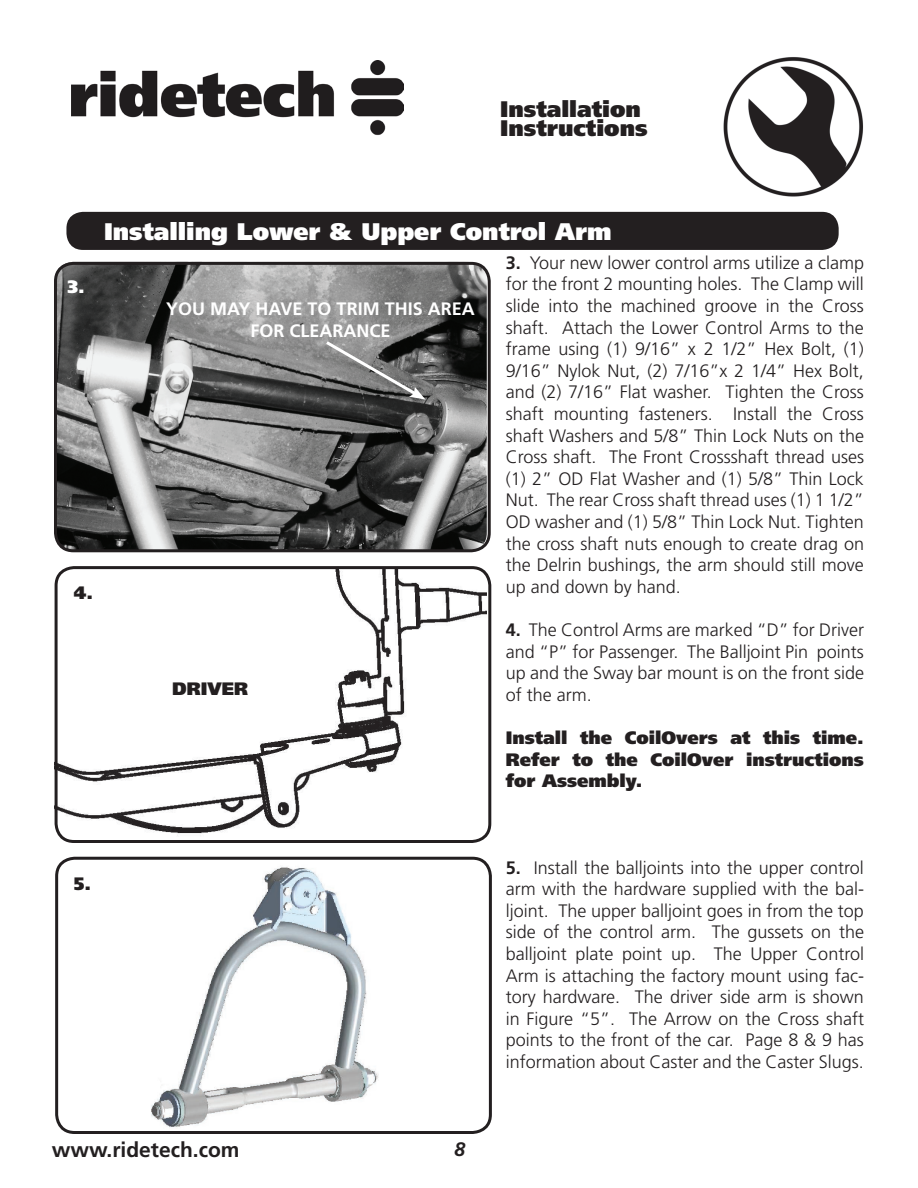
<style>
.page{position:relative;width:918px;height:1188px;background:#fff}
.page>*{position:absolute;margin:0;border:0;box-sizing:border-box;transform-origin:0 0}
.t1{font:900 24px "Frutiger";color:#fff}
.t2{font:900 22.5px/19.5px "Frutiger";color:#231f20}
.t3{font:700 21px "Frutiger";color:#231f20}
.t4{font:italic 700 19.5px "Frutiger";color:#231f20}
.t5{font:300 18px/21.6px "Frutiger";color:#231f20;text-align:justify}
.t6{font:900 18px/21.6px "Frutiger";color:#231f20;text-align:justify}
.t7{font:700 18px/21.6px "Frutiger";color:#fff;text-align:center}
.t8{font:900 18px "Frutiger";color:#fff}
.s1{font-weight:700}
</style>
<div class="page">
<img style="left:723px;top:57px;width:140px;height:140px">
<img style="left:72px;top:61px;width:331px;height:75px">
<img style="left:151px;top:867px;width:228px;height:261px">
<img style="left:54px;top:570px;width:432px;height:267px">
<div style="left:55px;top:566px;width:436px;height:277px;border:3px solid #231f20;border-radius:18px"></div>
<div style="left:55px;top:857px;width:437px;height:277px;border:3px solid #231f20;border-radius:18px"></div>
<div style="left:66px;top:212px;width:773px;height:38px;background:#231f20;border-radius:17px"></div>
<img style="left:55px;top:262px;width:432px;height:289px;border-radius:18px">
<div style="left:54px;top:262px;width:437px;height:290px;border:3px solid #231f20;border-radius:18px"></div>
<svg style="left:323px;top:338px;width:103px;height:62px"></svg>
<p class="t2" style="left:500px;top:101px;width:149px">Installation<br>Instructions</p>
<p class="t8" style="left:67px;top:280px;width:19px">3.</p>
<p class="t6" style="left:74px;top:584px;width:21px">4.</p>
<h1 class="t1" style="left:104px;top:222px;width:509px">Installing Lower &amp; Upper Control Arm</h1>
<p class="t5" style="left:506px;top:253px;width:360px"><span class="s1">3.</span> Your new lower control arms utilize a clamp for the front 2 mounting holes. The Clamp will slide into the machined groove in the Cross shaft. Attach the Lower Control Arms to the frame using (1) 9/16” x 2 1/2” Hex Bolt, (1)<br>9/16” Nylok Nut, (2) 7/16”x 2 1/4” Hex Bolt, and (2) 7/16” Flat washer. Tighten the Cross shaft mounting fasteners. Install the Cross shaft Washers and 5/8” Thin Lock Nuts on the Cross shaft. The Front Crossshaft thread uses (1) 2” OD Flat Washer and (1) 5/8” Thin Lock Nut. The rear Cross shaft thread uses (1) 1 1/2” OD washer and (1) 5/8” Thin Lock Nut. Tighten the cross shaft nuts enough to create drag on the Delrin bushings, the arm should still move up and down by hand.</p>
<p class="t5" style="left:506px;top:620px;width:360px"><span class="s1">4.</span> The Control Arms are marked “D” for Driver and “P” for Passenger. The Balljoint Pin points up and the Sway bar mount is on the front side of the arm.</p>
<p class="t6" style="left:506px;top:728px;width:360px">Install the CoilOvers at this time.<br>Refer to the CoilOver instructions for Assembly.</p>
<p class="t7" style="left:166px;top:299px;width:310px">YOU MAY HAVE TO TRIM THIS AREA<br>FOR CLEARANCE</p>
<p class="t6" style="left:172px;top:680px;width:77px">DRIVER</p>
<p class="t6" style="left:74px;top:874px;width:19px">5.</p>
<p class="t5" style="left:506px;top:858px;width:360px"><span class="s1">5.</span> Install the balljoints into the upper control arm with the hardware supplied with the bal&shy;ljoint. The upper balljoint goes in from the top side of the control arm. The gussets on the balljoint plate point up. The Upper Control Arm is attaching the factory mount using fac&shy;tory hardware. The driver side arm is shown in Figure “5”. The Arrow on the Cross shaft points to the front of the car. Page 8 &amp; 9 has information about Caster and the Caster Slugs.</p>
<p class="t3" style="left:52px;top:1142px;width:189px">www.ridetech.com</p>
<p class="t4" style="left:454px;top:1142px;width:12px">8</p>
</div>
